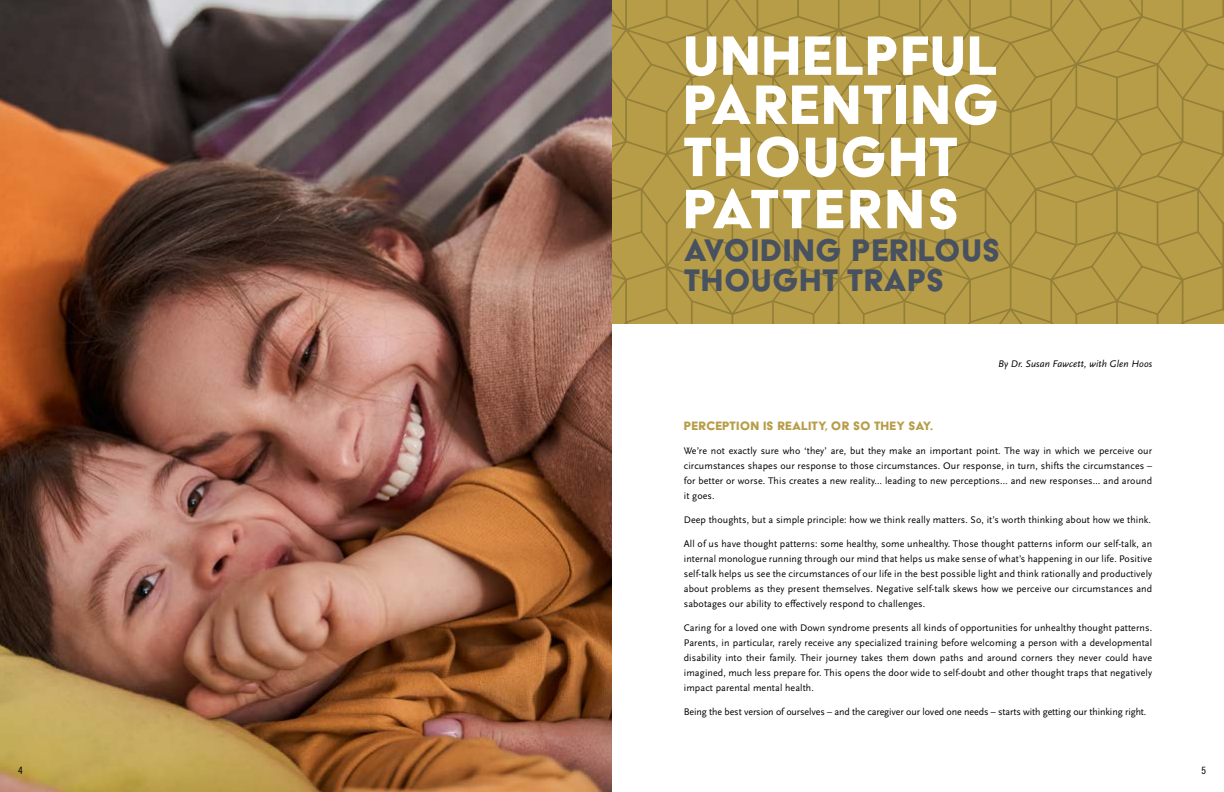
<style>
.page{position:relative;width:1224px;height:792px;background:#fff}
.page>*{position:absolute;margin:0;border:0;box-sizing:border-box;transform-origin:0 0}
.t1{font:64px/51.1px "Acier BAT Text Solid";letter-spacing:.01em;color:#fff}
.t2{font:36px/30px "Acier BAT Text Solid";letter-spacing:.01em;color:#485160}
.t3{font:14px "Acier BAT Text Solid";letter-spacing:.01em;color:#b79d47}
.t4{font:11px "Acumin Pro Cond";color:#000}
.t5{font:10px/15px "Scala Sans Pro";letter-spacing:.01em;color:#000;text-align:justify}
.t6{font:10px "Scala Sans Pro";letter-spacing:-.01em;color:#000}
.t7{font:italic 10px "Scala Sans Pro";letter-spacing:.01em;color:#000}
</style>
<div class="page">
<svg style="left:612px;top:0;width:612px;height:324px;background:#b39a45"></svg>
<img style="left:0;top:0;width:612px;height:792px">
<p class="t4" style="left:18px;top:763px;width:6px">4</p>
<h1 class="t1" style="left:683px;top:29px;width:318px">UNHELPFUL<br>PARENTING<br>THOUGHT<br>PATTERNS</h1>
<h2 class="t2" style="left:684px;top:235px;width:318px">AVOIDING PERILOUS<br>THOUGHT TRAPS</h2>
<p class="t7" style="left:998px;top:358px;width:156px">By Dr. Susan Fawcett, with Glen Hoos</p>
<h3 class="t3" style="left:684px;top:418px;width:251px">PERCEPTION IS REALITY, OR SO THEY SAY.</h3>
<p class="t5" style="left:684px;top:443px;width:470px">We’re not exactly sure who ‘they’ are, but they make an important point. The way in which we perceive our circumstances shapes our response to those circumstances. Our response, in turn, shifts the circumstances – for better or worse. This creates a new reality… leading to new perceptions… and new responses… and around it goes.</p>
<p class="t5" style="left:684px;top:512px;width:469px">Deep thoughts, but a simple principle: how we think really matters. So, it’s worth thinking about how we think.</p>
<p class="t5" style="left:684px;top:536px;width:470px">All of us have thought patterns: some healthy, some unhealthy. Those thought patterns inform our self-talk, an internal monologue running through our mind that helps us make sense of what’s happening in our life. Positive self-talk helps us see the circumstances of our life in the best possible light and think rationally and productively about problems as they present themselves. Negative self-talk skews how we perceive our circumstances and sabotages our ability to effectively respond to challenges.</p>
<p class="t5" style="left:684px;top:620px;width:470px">Caring for a loved one with Down syndrome presents all kinds of opportunities for unhealthy thought patterns.<br>Parents, in particular, rarely receive any specialized training before welcoming a person with a developmental disability into their family. Their journey takes them down paths and around corners they never could have imagined, much less prepare for. This opens the door wide to self-doubt and other thought traps that negatively impact parental mental health.</p>
<p class="t6" style="left:684px;top:706px;width:464px">Being the best version of ourselves – and the caregiver our loved one needs – starts with getting our thinking right.</p>
<p class="t4" style="left:1201px;top:763px;width:6px">5</p>
</div>
